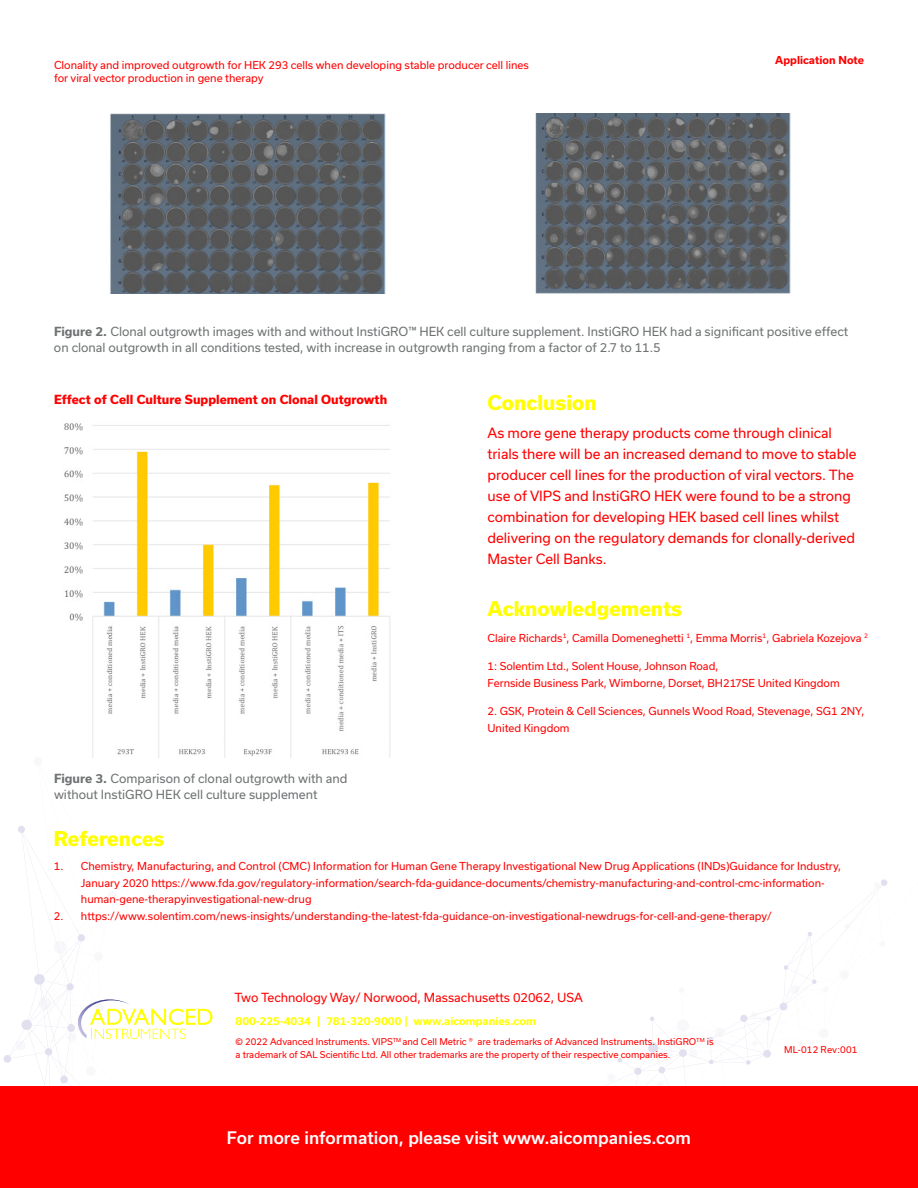
<style>
.page{position:relative;width:918px;height:1188px;background:#fff}
.page>*{position:absolute;margin:0;border:0;box-sizing:border-box;transform-origin:0 0}
.t1{font:800 19.5px "Usual";color:#ff0}
.t2{font:500 16.5px "Usual";color:#fff}
.t3{font:13.5px/21px "Usual";color:#f00}
.t4{font:12px/16.5px "Usual";color:#6f7273}
.t5{font:12px "Usual";color:#f00}
.t6{font:800 12px "Usual";color:#f00}
.t7{font:10.5px/16.5px "Usual";color:#f00}
.t8{font:700 10.5px "Usual";color:#ff0}
.t9{font:700 10.5px "Usual";color:#f00}
.t10{font:9px/13.5px "Usual";color:#f00}
.s1{font-weight:700}
</style>
<div class="page">
<svg style="left:3px;top:826px;width:210px;height:260px"></svg>
<div style="left:0;top:1086px;width:918px;height:102px;background:#f00"></div>
<svg style="left:90px;top:1009px;width:122px;height:30px"></svg>
<img style="left:78px;top:999px;width:52px;height:39px">
<img style="left:110px;top:113px;width:275px;height:180px">
<img style="left:535px;top:113px;width:256px;height:181px">
<img style="left:64px;top:423px;width:326px;height:335px">
<p class="t7" style="left:54px;top:60px;width:476px;line-height:12.6px">Clonality and improved outgrowth for HEK 293 cells when developing stable producer cell lines for viral vector production in gene therapy</p>
<p class="t9" style="left:775px;top:56px;width:90px">Application Note</p>
<p class="t4" style="left:54px;top:324px;width:796px"><span class="s1">Figure 2.</span> Clonal outgrowth images with and without InstiGRO™ HEK cell culture supplement. InstiGRO HEK had a significant positive effect on clonal outgrowth in all conditions tested, with increase in outgrowth ranging from a factor of 2.7 to 11.5</p>
<p class="t6" style="left:54px;top:395px;width:335px">Effect of Cell Culture Supplement on Clonal Outgrowth</p>
<p class="t4" style="left:54px;top:771px;width:295px"><span class="s1">Figure 3.</span> Comparison of clonal outgrowth with and without InstiGRO HEK cell culture supplement</p>
<h1 class="t1" style="left:54px;top:831px;width:112px">References</h1>
<h1 class="t1" style="left:488px;top:394px;width:111px">Conclusion</h1>
<p class="t3" style="left:488px;top:423px;width:371px">As more gene therapy products come through clinical trials there will be an increased demand to move to stable producer cell lines for the production of viral vectors. The use of VIPS and InstiGRO HEK were found to be a strong combination for developing HEK based cell lines whilst delivering on the regulatory demands for clonally-derived Master Cell Banks.</p>
<h1 class="t1" style="left:488px;top:601px;width:196px">Acknowledgements</h1>
<p class="t7" style="left:488px;top:631px;width:382px">Claire Richards<sup>1</sup>, Camilla Domeneghetti <sup>1</sup>, Emma Morris<sup>1</sup>, Gabriela Kozejova <sup>2</sup></p>
<p class="t7" style="left:487px;top:659px;width:354px">1: Solentim Ltd., Solent House, Johnson Road,<br>Fernside Business Park, Wimborne, Dorset, BH217SE United Kingdom</p>
<p class="t7" style="left:487px;top:704px;width:378px">2. GSK, Protein &amp; Cell Sciences, Gunnels Wood Road, Stevenage, SG1 2NY,<br>United Kingdom</p>
<p class="t7" style="left:81px;top:859px;width:762px;text-indent:-27px">1. Chemistry, Manufacturing, and Control (CMC) Information for Human Gene Therapy Investigational New Drug Applications (INDs)Guidance for Industry,<br>January 2020 https://www.fda.gov/regulatory-information/search-fda-guidance-documents/chemistry-manufacturing-and-control-cmc-information&shy;human-gene-therapyinvestigational-new-drug</p>
<p class="t7" style="left:54px;top:909px;width:719px">2. https://www.solentim.com/news-insights/understanding-the-latest-fda-guidance-on-investigational-newdrugs-for-cell-and-gene-therapy/</p>
<p class="t5" style="left:234px;top:993px;width:350px">Two Technology Way/ Norwood, Massachusetts 02062, USA</p>
<p class="t8" style="left:236px;top:1017px;width:302px">800-225-4034 | 781-320-9000 | www.aicompanies.com</p>
<p class="t10" style="left:236px;top:1035px;width:480px">© 2022 Advanced Instruments. VIPS<sup>TM</sup> and Cell Metric ® are trademarks of Advanced Instruments. InstiGRO<sup>TM</sup> is a trademark of SAL Scientific Ltd. All other trademarks are the property of their respective companies.</p>
<h2 class="t2" style="left:227px;top:1131px;width:466px">For more information, please visit www.aicompanies.com</h2>
<p class="t10" style="left:784px;top:1044px;width:75px">ML-012 Rev:001</p>
</div>
